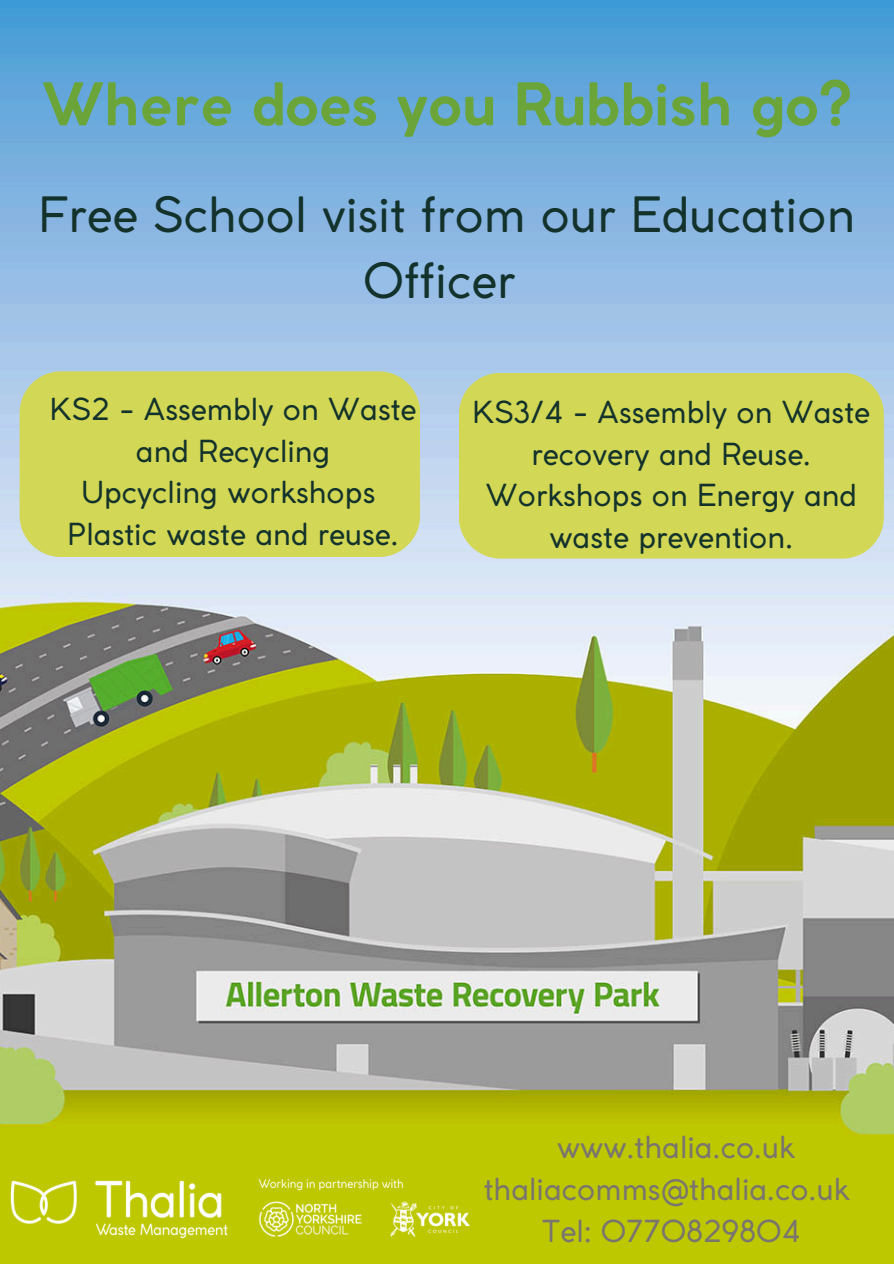
<style>
.page{position:relative;width:894px;height:1264px;background:#fff}
.page>*{position:absolute;margin:0;border:0;box-sizing:border-box;transform-origin:0 0}
.t1{font:700 57.9px "Coco Gothic";color:#6ba539}
.t2{font:48px/66.3px "Coco Gothic";color:#13322b;text-align:center}
.t3{font:30px/41.7px "Coco Gothic";color:#13322b;text-align:center}
.t4{font:30px/41.7px "Coco Gothic";color:#79756f}
</style>
<div class="page">
<img style="left:0;top:0;width:893px;height:1263px">
<div style="left:20px;top:371px;width:400px;height:186px;background:#d2d755"></div>
<div style="left:458px;top:373px;width:425px;height:185px;background:#d2d755"></div>
<img style="left:0;top:1169px;width:480px;height:77px">
<p class="t1" style="left:42px;top:82px;width:811px">Where does you Rubbish go?</p>
<h1 class="t2" style="left:38px;top:185px;width:818px">Free School visit from our Education<br>Officer</h1>
<h2 class="t3" style="left:50px;top:391px;width:368px">KS2 - Assembly on Waste and Recycling</h2>
<p class="t3" style="left:82px;top:474px;width:295px">Upcycling workshops</p>
<p class="t3" style="left:67px;top:516px;width:333px">Plastic waste and reuse.</p>
<p class="t3" style="left:472px;top:394px;width:399px">KS3/4 - Assembly on Waste recovery and Reuse.</p>
<p class="t3" style="left:485px;top:477px;width:372px">Workshops on Energy and waste prevention.</p>
<p class="t4" style="left:483px;top:1129px;width:367px;text-indent:73px">www.thalia.co.uk thaliacomms@thalia.co.uk</p>
<p class="t4" style="left:542px;top:1212px;width:259px">Tel: 0770829804</p>
</div>
